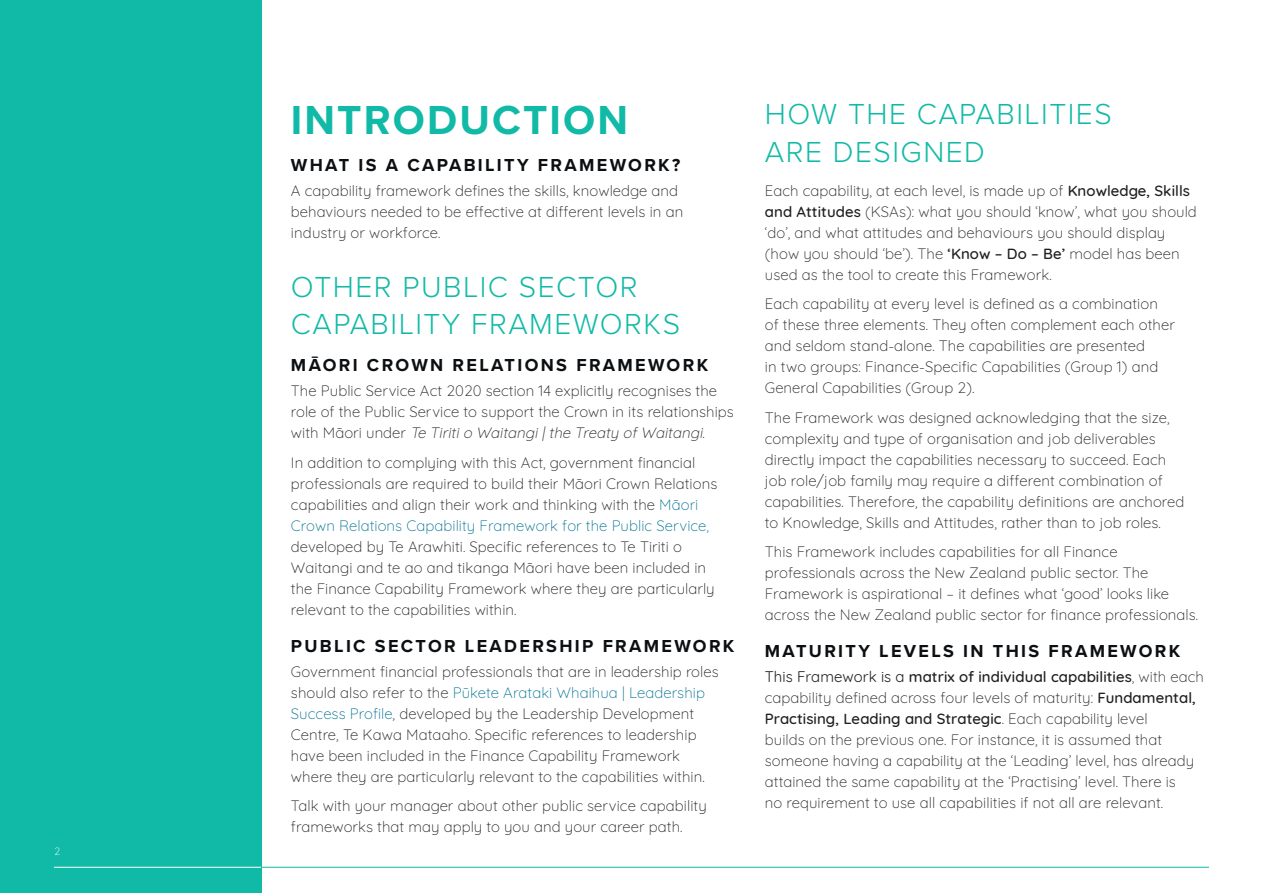
<style>
.page{position:relative;width:1263px;height:893px;background:#fff}
.page>*{position:absolute;margin:0;border:0;box-sizing:border-box;transform-origin:0 0}
.t1{font:700 42px "Proxima Nova";letter-spacing:.05em;color:#11baa6}
.t2{font:300 30px/37.5px "Proxima Nova";letter-spacing:.05em;color:#11baa6}
.t3{font:700 18px "Proxima Nova";letter-spacing:.13em;color:#0c0f11}
.t4{font:300 15px/21px "Quicksand";letter-spacing:.005em;color:#231f20}
.t5{font:300 10.5px "Quicksand";color:#fff}
.s1{font-style:italic}
.s2{color:#007194}
.s3{font-weight:500}
.s4{font-weight:400}
</style>
<div class="page">
<div style="left:0;top:0;width:261px;height:893px;background:#11baa6"></div>
<hr style="left:54px;top:867px;width:1155px;height:1px;background:#11baa6">
<hr style="left:54px;top:867px;width:207px;height:1px;background:#fff">
<p class="t5" style="left:54px;top:844px;width:8px">2</p>
<h1 class="t1" style="left:291px;top:89px;width:339px">INTRODUCTION</h1>
<p class="t3" style="left:291px;top:151px;width:391px">WHAT IS A CAPABILITY FRAMEWORK?</p>
<p class="t4" style="left:291px;top:179px;width:394px">A capability framework defines the skills, knowledge and behaviours needed to be effective at different levels in an industry or workforce.</p>
<h2 class="t2" style="left:291px;top:266px;width:391px">OTHER PUBLIC SECTOR<br>CAPABILITY FRAMEWORKS</h2>
<p class="t3" style="left:291px;top:352px;width:419px">MĀORI CROWN RELATIONS FRAMEWORK</p>
<p class="t4" style="left:291px;top:379px;width:444px">The Public Service Act 2020 section 14 explicitly recognises the role of the Public Service to support the Crown in its relationships w i t h M ā o r i u n d e r <span class="s1">Te Tiritio Waitangi|the Treaty ofWaitangi</span>.</p>
<p class="t4" style="left:291px;top:450px;width:428px">In addition to complying with this Act, government financial professionals are required to build their Māori Crown Relations capabilities and align their work and thinking with the <span class="s2">Māori Crown Relations Capability Framework for the Public Service,</span></p>
<p class="t4" style="left:291px;top:534px;width:425px">developed by Te Arawhiti. Specific references to Te Tiriti o Waitangi and te ao and tikanga Māori have been included in the Finance Capability Framework where they are particularly relevant to the capabilities within.</p>
<p class="t3" style="left:291px;top:632px;width:445px">PUBLIC SECTOR LEADERSHIP FRAMEWORK</p>
<p class="t4" style="left:291px;top:659px;width:429px">Government financial professionals that are in leadership roles should also refer to the <span class="s2">Pūkete Arataki Whaihua | Leadership Success Profile</span>, developed by the Leadership Development Centre, Te Kawa Mataaho. Specific references to leadership have been included in the Finance Capability Framework where they are particularly relevant to the capabilities within.</p>
<p class="t4" style="left:291px;top:794px;width:417px">Talk with your manager about other public service capability frameworks that may apply to you and your career path.</p>
<h2 class="t2" style="left:765px;top:94px;width:348px">HOW THE CAPABILITIES<br>ARE DESIGNED</h2>
<p class="t4" style="left:765px;top:178px;width:433px">Each capability, at each level, is made up of <span class="s3">Knowledge, Skills and Attitudes</span> (KSAs): what you should ‘know’, what you should ‘do’, and what attitudes and behaviours you should display (how you should ‘be’). The <span class="s3">‘Know – Do – Be’</span> model has been used as the tool to create this Framework.</p>
<p class="t4" style="left:765px;top:292px;width:412px">Each capability at every level is defined as a combination of these three elements. They often complement each other and seldom stand-alone. The capabilities are presented<br>in two groups: Finance-Specific Capabilities (Group 1) and General Capabilities (Group 2).</p>
<p class="t4" style="left:765px;top:405px;width:421px">The Framework was designed acknowledging that the size, complexity and type of organisation and job deliverables directly impact the capabilities necessary to succeed. Each job role/job family may require a different combination of capabilities. Therefore, the capability definitions are anchored to Knowledge, Skills and Attitudes, rather than to job roles.</p>
<p class="t4" style="left:765px;top:540px;width:435px">This Framework includes capabilities for all Finance professionals across the New Zealand public sector. The Framework is aspirational – it defines what ‘good’ looks like across the New Zealand public sector for finance professionals.</p>
<p class="t3" style="left:765px;top:638px;width:417px">MATURITY LEVELS IN THIS FRAMEWORK</p>
<p class="t4" style="left:765px;top:665px;width:441px"><span class="s4">This Framework is a</span> <span class="s3">matrix of individual capabilities</span>, with each capability defined across four levels of maturity: <span class="s3">Fundamental, Practising, Leading and Strategic</span>. Each capability level<br>builds on the previous one. For instance, it is assumed that someone having a capability at the ‘Leading’ level, has already attained the same capability at the ‘Practising’ level. There is<br>no requirement to use all capabilities if not all are relevant.</p>
</div>
